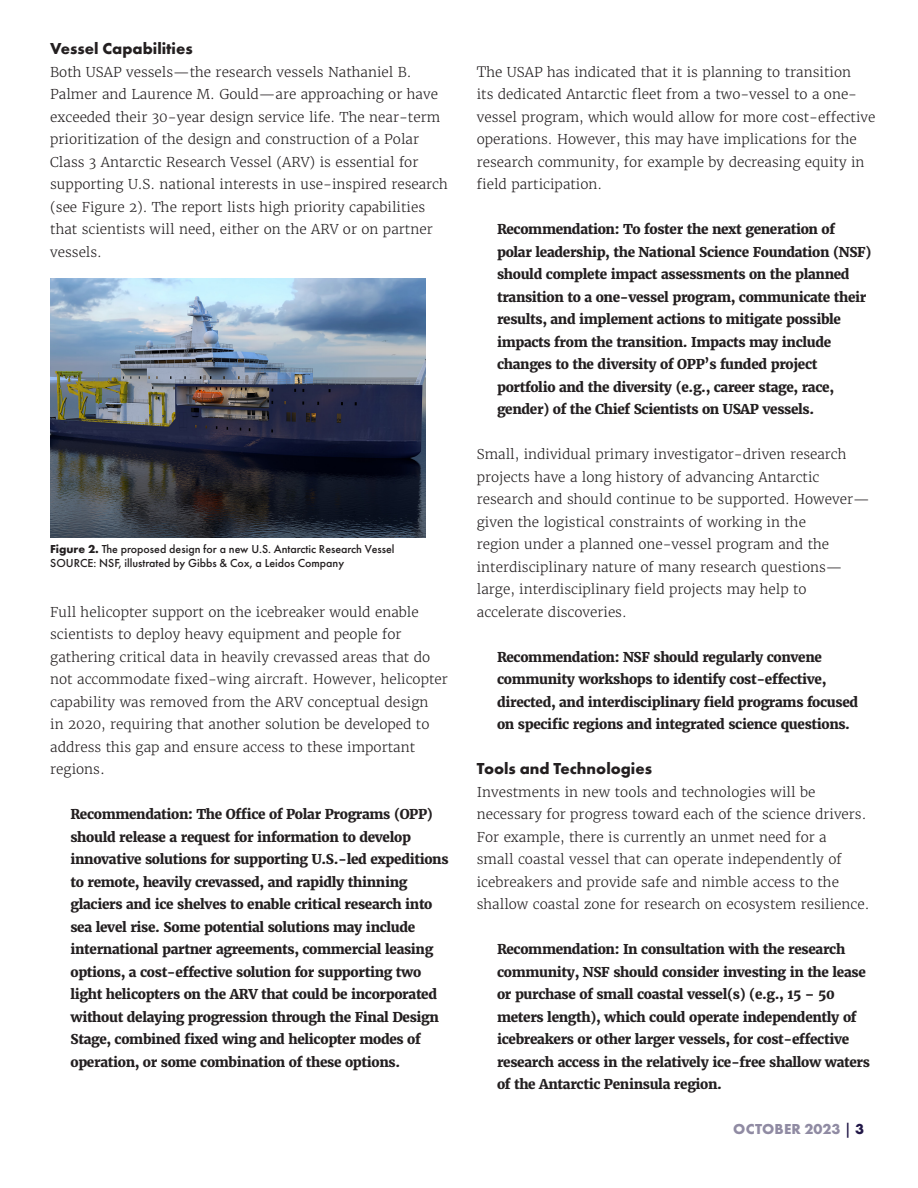
<style>
.page{position:relative;width:918px;height:1188px;background:#fff}
.page>*{position:absolute;margin:0;border:0;box-sizing:border-box;transform-origin:0 0}
.B_Head{font:700 16.5px "Futura PT";color:#231f20}
.t1{font:700 15px "Futura PT";letter-spacing:.01em;color:#908ba3}
.Body{font:300 13.5px/22.5px "Merriweather";color:#231f20}
.Body-2{font:800 13.5px/22.5px "Merriweather";letter-spacing:-.025em;color:#231f20}
.t2{font:500 12px/13.5px "Futura PT";color:#231f20}
.s1{font-weight:700}
.s2{font-size:14.25px}
.s3{font-weight:500;color:#211747}
.s4{color:#211747}
</style>
<div class="page">
<img style="left:50px;top:279px;width:376px;height:259px">
<p class="B_Head" style="left:50px;top:38px;width:144px">Vessel Capabilities</p>
<p class="Body" style="left:50px;top:60px;width:399px">Both USAP vessels—the research vessels Nathaniel B.<br>Palmer and Laurence M. Gould—are approaching or have exceeded their 30-year design service life. The near-term prioritization of the design and construction of a Polar Class 3 Antarctic Research Vessel (ARV) is essential for supporting U.S. national interests in use-inspired research (see Figure 2). The report lists high priority capabilities that scientists will need, either on the ARV or on partner vessels.</p>
<p class="t2" style="left:50px;top:543px;width:346px"><span class="s1">Figure 2.</span> The proposed design for a new U.S. Antarctic Research Vessel<br>SOURCE: NSF, illustrated by Gibbs &amp; Cox, a Leidos Company</p>
<p class="Body" style="left:50px;top:600px;width:399px">Full helicopter support on the icebreaker would enable scientists to deploy heavy equipment and people for gathering critical data in heavily crevassed areas that do not accommodate fixed-wing aircraft. However, helicopter capability was removed from the ARV conceptual design<br>in 2020, requiring that another solution be developed to address this gap and ensure access to these important regions<span class="s2">.</span></p>
<p class="Body-2" style="left:70px;top:803px;width:380px">Recommendation: The Office of Polar Programs (OPP) should release a request for information to develop innovative solutions for supporting U.S.-led expeditions to remote, heavily crevassed, and rapidly thinning glaciers and ice shelves to enable critical research into sea level rise. Some potential solutions may include international partner agreements, commercial leasing options, a cost-effective solution for supporting two light helicopters on the ARV that could be incorporated without delaying progression through the Final Design Stage, combined fixed wing and helicopter modes of operation, or some combination of these options.</p>
<p class="Body" style="left:477px;top:60px;width:400px"><span class="s2">T</span>he USAP has indicated that it is planning to transition<br>its dedicated Antarctic fleet from a two-vessel to a one&shy;vessel program, which would allow for more cost-effective operations. However, this may have implications for the research community, for example by decreasing equity in field participation.</p>
<p class="Body-2" style="left:497px;top:218px;width:376px">Recommendation: To foster the next generation of polar leadership, the National Science Foundation (NSF) should complete impact assessments on the planned transition to a one-vessel program, communicate their results, and implement actions to mitigate possible impacts from the transition. Impacts may include changes to the diversity of OPP’s funded project portfolio and the diversity (e.g., career stage, race, gender) of the Chief Scientists on USAP vessels.</p>
<p class="Body" style="left:477px;top:443px;width:394px">Small, individual primary investigator-driven research projects have a long history of advancing Antarctic research and should continue to be supported. However— given the logistical constraints of working in the<br>region under a planned one-vessel program and the interdisciplinary nature of many research questions— large, interdisciplinary field projects may help to accelerate discoveries.</p>
<p class="Body-2" style="left:497px;top:645px;width:363px">Recommendation: NSF should regularly convene community workshops to identify cost-effective, directed, and interdisciplinary field programs focused on specific regions and integrated science questions.</p>
<p class="B_Head" style="left:477px;top:758px;width:177px">Tools and Technologies</p>
<p class="Body" style="left:477px;top:780px;width:394px">Investments in new tools and technologies will be necessary for progress toward each of the science drivers.<br>For example, there is currently an unmet need for a<br>small coastal vessel that can operate independently of icebreakers and provide safe and nimble access to the shallow coastal zone for research on ecosystem resilience.</p>
<p class="Body-2" style="left:497px;top:938px;width:374px">Recommendation: In consultation with the research community, NSF should consider investing in the lease or purchase of small coastal vessel(s) (e.g., 15 – 50 meters length), which could operate independently of icebreakers or other larger vessels, for cost-effective research access in the relatively ice-free shallow waters of the Antarctic Peninsula region.</p>
<p class="t1" style="left:733px;top:1119px;width:132px">OCTOBER 2023 <span class="s3">|</span> <span class="s4">3</span></p>
</div>
